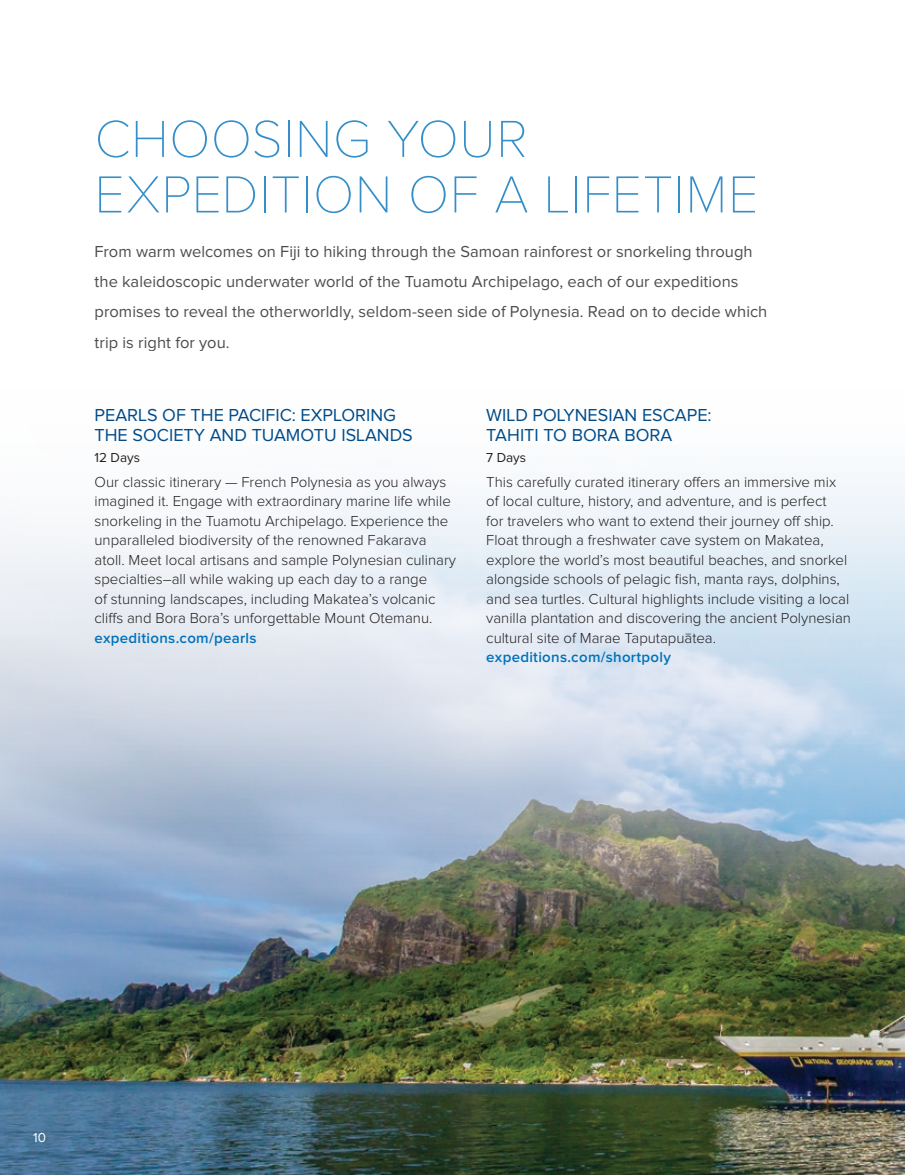
<style>
.page{position:relative;width:905px;height:1175px;background:#fff}
.page>*{position:absolute;margin:0;border:0;box-sizing:border-box;transform-origin:0 0}
.t1{font:100 54px/55.5px "Proxima Nova";letter-spacing:.01em;color:#0072bc}
.t2{font:18px/19.5px "Proxima Nova";color:#004b89}
.t3{font:16.5px/30px "Proxima Nova";color:#231f20}
.t4{font:300 15px/19.5px "Proxima Nova";color:#231f20}
.t5{font:600 15px "Proxima Nova";letter-spacing:.02em;color:#0072bc}
.t6{font:13.5px "Proxima Nova";color:#231f20}
.t7{font:13.5px "Proxima Nova";color:#fff}
</style>
<div class="page">
<img style="left:0;top:484px;width:904px;height:690px">
<h1 class="t1" style="left:94px;top:112px;width:665px">CHOOSING YOUR<br>EXPEDITION OF A LIFETIME</h1>
<p class="t3" style="left:94px;top:237px;width:674px">From warm welcomes on Fiji to hiking through the Samoan rainforest or snorkeling through the kaleidoscopic underwater world of the Tuamotu Archipelago, each of our expeditions promises to reveal the otherworldly, seldom-seen side of Polynesia. Read on to decide which trip is right for you.</p>
<p class="t2" style="left:94px;top:406px;width:320px">PEARLS OF THE PACIFIC: EXPLORING<br>THE SOCIETY AND TUAMOTU ISLANDS</p>
<p class="t6" style="left:94px;top:450px;width:47px">12 Days</p>
<p class="t4" style="left:94px;top:472px;width:363px">Our classic itinerary — French Polynesia as you always imagined it. Engage with extraordinary marine life while snorkeling in the Tuamotu Archipelago. Experience the unparalleled biodiversity of the renowned Fakarava atoll. Meet local artisans and sample Polynesian culinary specialties–all while waking up each day to a range<br>of stunning landscapes, including Makatea’s volcanic cliffs and Bora Bora’s unforgettable Mount Otemanu.</p>
<p class="t5" style="left:94px;top:629px;width:164px">expeditions.com/pearls</p>
<p class="t2" style="left:486px;top:406px;width:227px">WILD POLYNESIAN ESCAPE:<br>TAHITI TO BORA BORA</p>
<p class="t6" style="left:486px;top:450px;width:41px">7 Days</p>
<p class="t4" style="left:486px;top:472px;width:366px">This carefully curated itinerary offers an immersive mix of local culture, history, and adventure, and is perfect<br>for travelers who want to extend their journey off ship.<br>Float through a freshwater cave system on Makatea, explore the world’s most beautiful beaches, and snorkel alongside schools of pelagic fish, manta rays, dolphins, and sea turtles. Cultural highlights include visiting a local vanilla plantation and discovering the ancient Polynesian cultural site of Marae Taputapuātea.</p>
<p class="t5" style="left:486px;top:649px;width:186px">expeditions.com/shortpoly</p>
<p class="t7" style="left:33px;top:1129px;width:15px">10</p>
</div>
